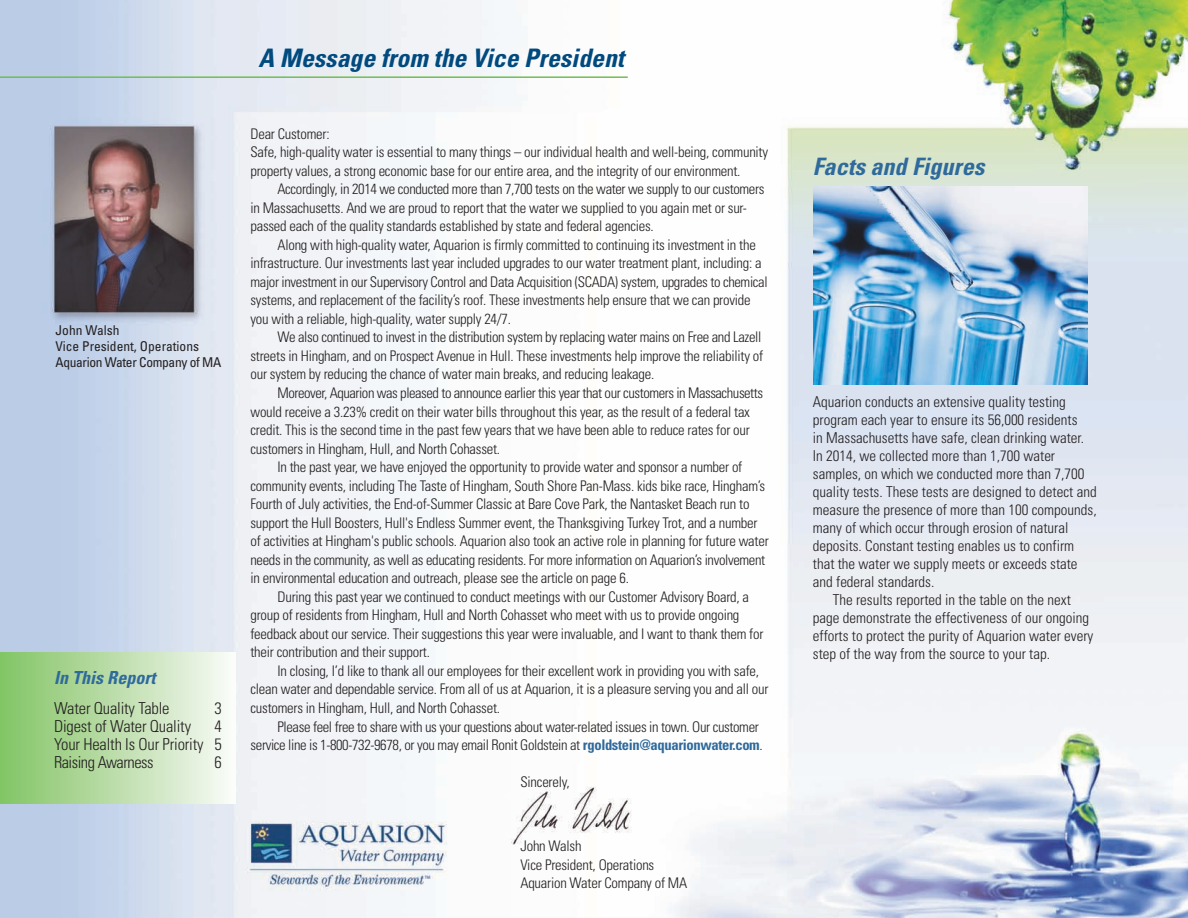
<style>
.page{position:relative;width:1188px;height:918px;background:#fff}
.page>*{position:absolute;margin:0;border:0;box-sizing:border-box;transform-origin:0 0}
.t1{font:italic 700 condensed 25.5px "Univers";letter-spacing:.005em;color:#004a7f}
.t2{font:italic 700 condensed 24px "Univers";letter-spacing:.005em;color:#2f6a9c}
.t3{font:italic 700 condensed 18px "Univers";letter-spacing:.005em;color:#2f6a9c}
.t4{font:300 condensed 16.5px/18px "Univers";letter-spacing:-.01em;color:#231f20;text-align:justify}
.t5{font:300 condensed 15px "Univers";color:#231f20}
.t6{font:300 condensed 14.7px/18.6px "Univers";letter-spacing:-.015em;color:#231f20}
.t7{font:condensed 13.5px/16.2px "Univers";color:#231f20}
.s1{font-weight:700;color:#2f6a9c}
</style>
<div class="page">
<img style="left:0;top:0;width:1188px;height:918px">
<hr style="left:0;top:76px;width:628px;height:2px;background:#6fbf51">
<div style="left:0;top:652px;width:236px;height:152px;background:linear-gradient(to right,#82c364,#fafbf7)"></div>
<img style="left:813px;top:186px;width:275px;height:199px">
<p class="t7" style="left:56px;top:323px;width:167px">John Walsh<br>Vice President, Operations<br>Aquarion Water Company of MA</p>
<p class="t3" style="left:54px;top:671px;width:103px">In This Report</p>
<p class="t4" style="left:54px;top:701px;width:117px">Water Quality Table</p>
<p class="t4" style="left:215px;top:701px;width:9px">3</p>
<p class="t4" style="left:54px;top:719px;width:139px">Digest of Water Quality</p>
<p class="t4" style="left:54px;top:719px;width:169px;text-indent:160px">4<br>Your Health Is Our Priority 5<br>Raising Awarness</p>
<p class="t4" style="left:215px;top:755px;width:9px">6</p>
<h1 class="t1" style="left:258px;top:49px;width:367px">A Message from the Vice President</h1>
<p class="t6" style="left:250px;top:125px;width:519px">Dear Customer:<br>Safe, high-quality water is essential to many things – our individual health and well-being, community property values, a strong economic base for our entire area, and the integrity of our environment.</p>
<p class="t6" style="left:250px;top:181px;width:515px;text-indent:27px">Accordingly, in 2014 we conducted more than 7,700 tests on the water we supply to our customers in Massachusetts. And we are proud to report that the water we supplied to you again met or sur&shy;passed each of the quality standards established by state and federal agencies.</p>
<p class="t6" style="left:250px;top:237px;width:519px;text-indent:27px">Along with high-quality water, Aquarion is firmly committed to continuing its investment in the infrastructure. Our investments last year included upgrades to our water treatment plant, including: a major investment in our Supervisory Control and Data Acquisition (SCADA) system, upgrades to chemical systems, and replacement of the facility’s roof. These investments help ensure that we can provide you with a reliable, high-quality, water supply 24/7.</p>
<p class="t6" style="left:250px;top:329px;width:514px;text-indent:27px">We also continued to invest in the distribution system by replacing water mains on Free and Lazell streets in Hingham, and on Prospect Avenue in Hull. These investments help improve the reliability of our system by reducing the chance of water main breaks, and reducing leakage.</p>
<p class="t6" style="left:250px;top:385px;width:514px;text-indent:27px">Moreover, Aquarion was pleased to announce earlier this year that our customers in Massachusetts would receive a 3.23% credit on their water bills throughout this year, as the result of a federal tax credit. This is the second time in the past few years that we have been able to reduce rates for our customers in Hingham, Hull, and North Cohasset.</p>
<p class="t6" style="left:250px;top:459px;width:520px;text-indent:27px">In the past year, we have enjoyed the opportunity to provide water and sponsor a number of community events, including The Taste of Hingham, South Shore Pan-Mass. kids bike race, Hingham’s Fourth of July activities, the End-of-Summer Classic at Bare Cove Park, the Nantasket Beach run to support the Hull Boosters, Hull's Endless Summer event, the Thanksgiving Turkey Trot, and a number of activities at Hingham's public schools. Aquarion also took an active role in planning for future water needs in the community, as well as educating residents. For more information on Aquarion’s involvement in environmental education and outreach, please see the article on page 6.</p>
<p class="t6" style="left:250px;top:589px;width:515px;text-indent:27px">During this past year we continued to conduct meetings with our Customer Advisory Board, a group of residents from Hingham, Hull and North Cohasset who meet with us to provide ongoing feedback about our service. Their suggestions this year were invaluable, and I want to thank them for their contribution and their support.</p>
<p class="t6" style="left:250px;top:663px;width:520px;text-indent:27px">In closing, I’d like to thank all our employees for their excellent work in providing you with safe, clean water and dependable service. From all of us at Aquarion, it is a pleasure serving you and all our customers in Hingham, Hull, and North Cohasset.</p>
<p class="t6" style="left:250px;top:718px;width:514px;text-align:right">Please feel free to share with us your questions about water-related issues in town. Our customer service line is 1-800-732-9678, or you may email Ronit Goldstein at <span class="s1">rgoldstein@aquarionwater.com</span>.</p>
<p class="t6" style="left:520px;top:774px;width:51px">Sincerely,</p>
<p class="t6" style="left:520px;top:838px;width:168px">John Walsh<br>Vice President, Operations<br>Aquarion Water Company of MA</p>
<h2 class="t2" style="left:813px;top:158px;width:173px">Facts and Figures</h2>
<p class="t5" style="left:813px;top:397px;width:255px">Aquarion conducts an extensive quality testing</p>
<p class="t5" style="left:813px;top:415px;width:266px">program each year to ensure its 56,000 residents</p>
<p class="t5" style="left:813px;top:433px;width:273px">in Massachusetts have safe, clean drinking water.</p>
<p class="t5" style="left:813px;top:451px;width:244px">In 2014, we collected more than 1,700 water</p>
<p class="t5" style="left:813px;top:469px;width:273px">samples, on which we conducted more than 7,700</p>
<p class="t5" style="left:813px;top:487px;width:285px">quality tests. These tests are designed to detect and</p>
<p class="t5" style="left:813px;top:505px;width:285px">measure the presence of more than 100 compounds,</p>
<p class="t5" style="left:813px;top:523px;width:257px">many of which occur through erosion of natural</p>
<p class="t5" style="left:813px;top:541px;width:263px">deposits. Constant testing enables us to confirm</p>
<p class="t5" style="left:813px;top:559px;width:266px">that the water we supply meets or exceeds state</p>
<p class="t5" style="left:813px;top:577px;width:123px">and federal standards.</p>
<p class="t5" style="left:833px;top:595px;width:240px">The results reported in the table on the next</p>
<p class="t5" style="left:813px;top:613px;width:278px">page demonstrate the effectiveness of our ongoing</p>
<p class="t5" style="left:813px;top:631px;width:282px">efforts to protect the purity of Aquarion water every</p>
<p class="t5" style="left:813px;top:649px;width:239px">step of the way from the source to your tap.</p>
</div>
